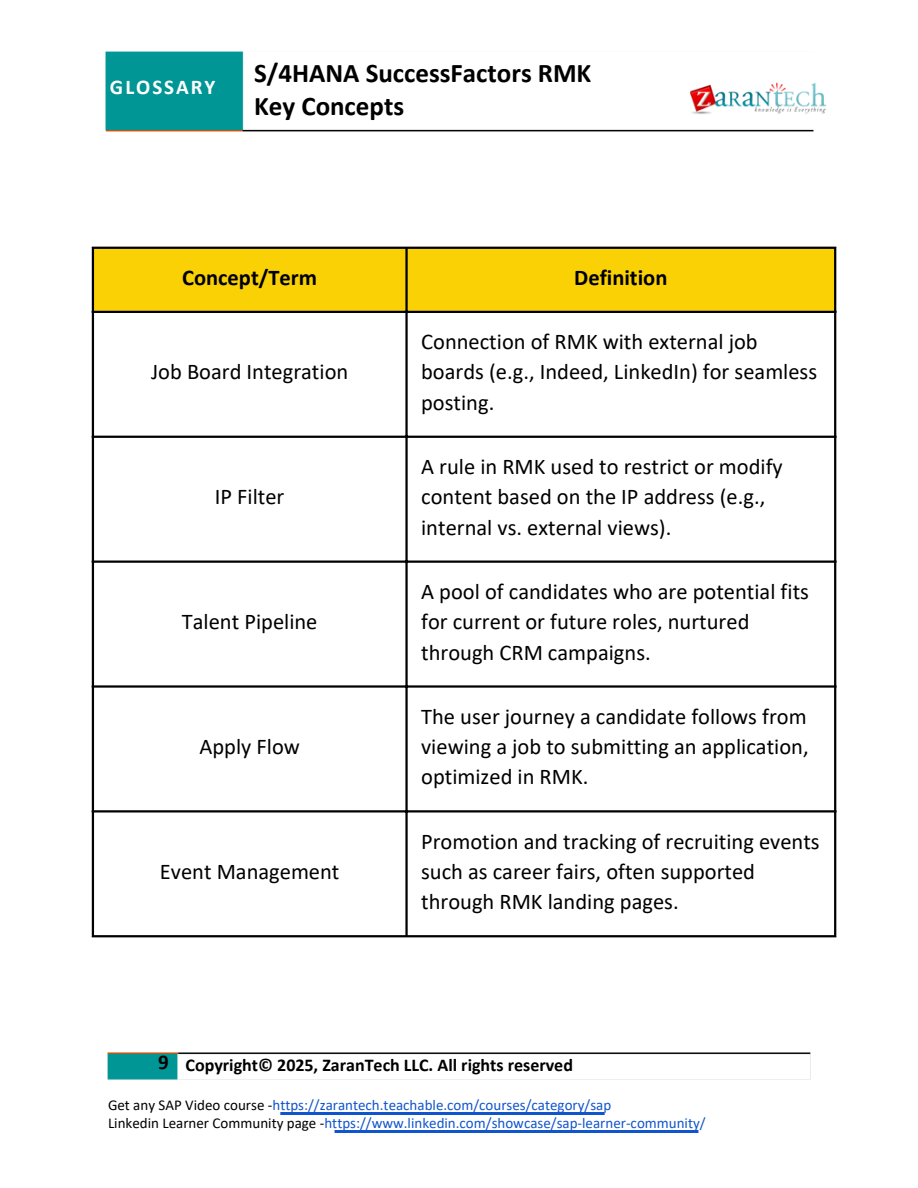
<style>
.page{position:relative;width:918px;height:1188px;background:#fff}
.page>*{position:absolute;margin:0;border:0;box-sizing:border-box;transform-origin:0 0}
.t1{font:700 27px/33.8px "Calibri";color:#000}
.t2{font:22.5px/30.3px "Calibri";color:#000}
.t3{font:700 22.5px "Calibri";color:#000}
.t4{font:700 21px "Calibri";letter-spacing:.095em;color:#fff}
.t5{font:700 21px "Calibri";color:#000}
.t6{font:700 18px "Calibri";color:#000}
.t7{font:15px "Calibri";color:#15c}
.s1{color:#000}
</style>
<div class="page">
<img style="left:280px;top:1113px;width:325px;height:1px">
<img style="left:334px;top:1131px;width:365px;height:1px">
<img style="left:107px;top:1052px;width:704px;height:28px">
<img style="left:105px;top:51px;width:709px;height:81px">
<img style="left:684px;top:79px;width:143px;height:37px">
<div style="left:94px;top:249px;width:740px;height:62px;background:#f9d104"></div>
<hr style="left:92px;top:249px;width:2px;height:686px;background:#000">
<hr style="left:405px;top:249px;width:3px;height:686px;background:#000">
<hr style="left:834px;top:249px;width:2px;height:686px;background:#000">
<hr style="left:92px;top:247px;width:744px;height:2px;background:#000">
<hr style="left:92px;top:311px;width:744px;height:2px;background:#000">
<hr style="left:92px;top:436px;width:744px;height:2px;background:#000">
<hr style="left:92px;top:561px;width:744px;height:2px;background:#000">
<hr style="left:92px;top:685px;width:744px;height:3px;background:#000">
<hr style="left:92px;top:810px;width:744px;height:3px;background:#000">
<hr style="left:92px;top:935px;width:744px;height:2px;background:#000">
<p class="t4" style="left:110px;top:78px;width:107px">GLOSSARY</p>
<h3 class="t1" style="left:254px;top:58px;width:339px">S/4HANA SuccessFactors RMK<br>Key Concepts</h3>
<h2 class="t3" style="left:182px;top:268px;width:137px">Concept/Term</h2>
<h1 class="t3" style="left:574px;top:268px;width:95px">Definition</h1>
<p class="t2" style="left:151px;top:359px;width:199px">Job Board Integration</p>
<p class="t2" style="left:215px;top:483px;width:71px">IP Filter</p>
<p class="t2" style="left:182px;top:608px;width:137px">Talent Pipeline</p>
<p class="t2" style="left:199px;top:733px;width:102px">Apply Flow</p>
<p class="t2" style="left:160px;top:858px;width:181px">Event Management</p>
<p class="t2" style="left:421px;top:328px;width:398px">Connection of RMK with external job boards (e.g., Indeed, LinkedIn) for seamless posting.</p>
<p class="t2" style="left:421px;top:453px;width:363px">A rule in RMK used to restrict or modify content based on the IP address (e.g., internal vs. external views).</p>
<p class="t2" style="left:421px;top:578px;width:389px">A pool of candidates who are potential fits for current or future roles, nurtured through CRM campaigns.</p>
<p class="t2" style="left:421px;top:703px;width:389px;text-align:justify">The user journey a candidate follows from viewing a job to submitting an application, optimized in RMK.</p>
<p class="t2" style="left:421px;top:828px;width:400px">Promotion and tracking of recruiting events such as career fairs, often supported through RMK landing pages.</p>
<p class="t5" style="left:158px;top:1053px;width:12px">9</p>
<p class="t7" style="left:108px;top:1099px;width:505px"><span class="s1">Get any SAP Video course -</span>https://zarantech.teachable.com/courses/category/sap</p>
<p class="t7" style="left:108px;top:1117px;width:599px"><span class="s1">Linkedin Learner Community page -</span>https://www.linkedin.com/showcase/sap-learner-community/</p>
<p class="t6" style="left:186px;top:1057px;width:389px">Copyright© 2025, ZaranTech LLC. All rights reserved</p>
</div>
